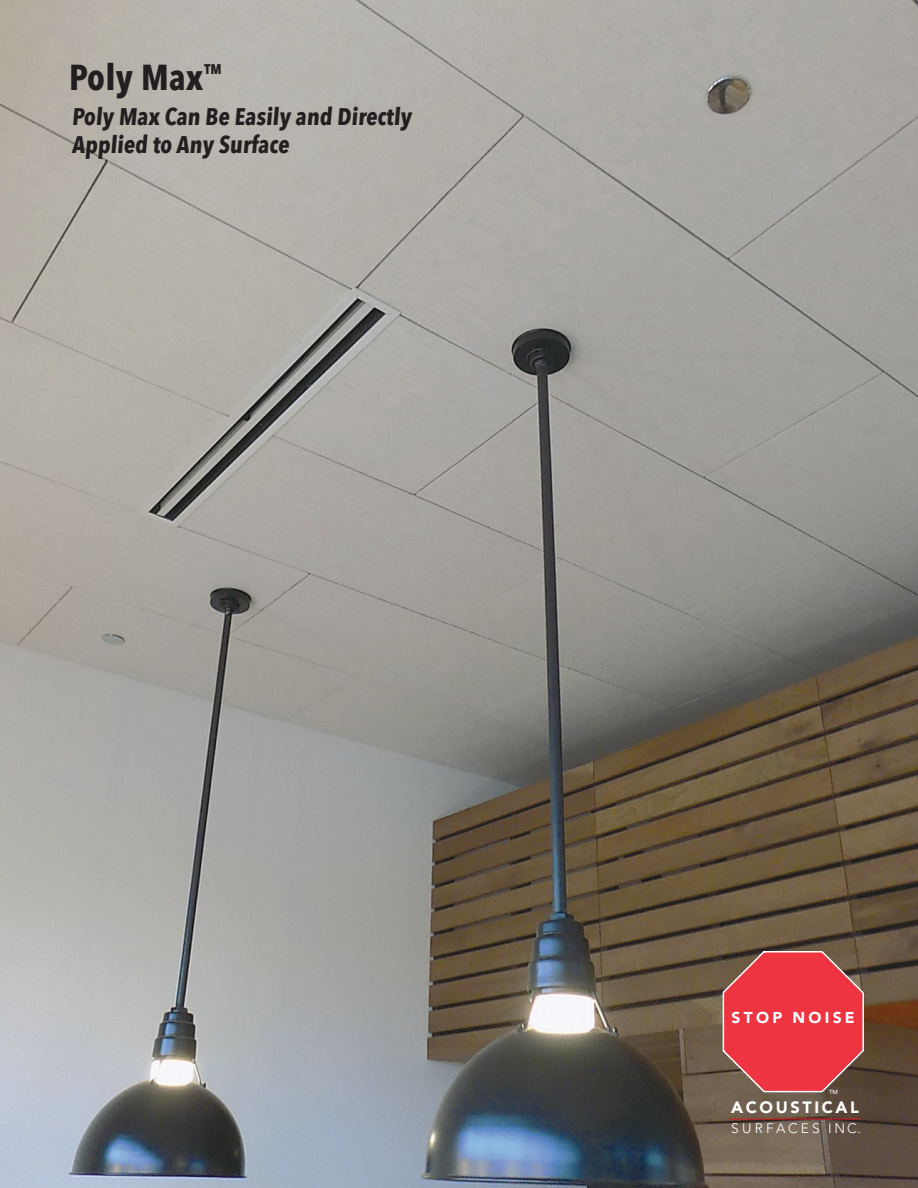
<style>
.page{position:relative;width:918px;height:1188px;background:#fff}
.page>*{position:absolute;margin:0;border:0;box-sizing:border-box;transform-origin:0 0}
.t1{font:700 36px "Avenir Next Condensed";letter-spacing:.01em;color:#231f20}
.t2{font:700 24px/28.5px "Avenir Next Condensed";color:#231f20}
.t3{font:900 16.35px "Avenir";letter-spacing:.16em;color:#fff}
.t4{font:900 15.6px "Avenir";letter-spacing:.21em;color:#fff}
.t5{font:300 13.65px "Avenir";letter-spacing:.23em;color:#fff}
.t6{font:500 6px "Avenir";color:#fff}
</style>
<div class="page">
<img style="left:0;top:0;width:918px;height:1188px">
<svg style="left:723px;top:951px;width:141px;height:142px;background:#d63f47"></svg>
<hr style="left:730px;top:1118px;width:130px;height:2px;background:#d1232a">
<p class="t1" style="left:69px;top:55px;width:154px">Poly Max<sup>™</sup></p>
<p class="t2" style="left:72px;top:102px;width:341px">Poly Max Can Be Easily and Directly<br>Applied to Any Surface</p>
<p class="t4" style="left:732px;top:1005px;width:125px">STOP NOISE</p>
<p class="t6" style="left:829px;top:1086px;width:10px">TM</p>
<p class="t3" style="left:731px;top:1094px;width:129px">ACOUSTICAL</p>
<p class="t5" style="left:731px;top:1121px;width:131px">SURFACES INC.</p>
</div>
